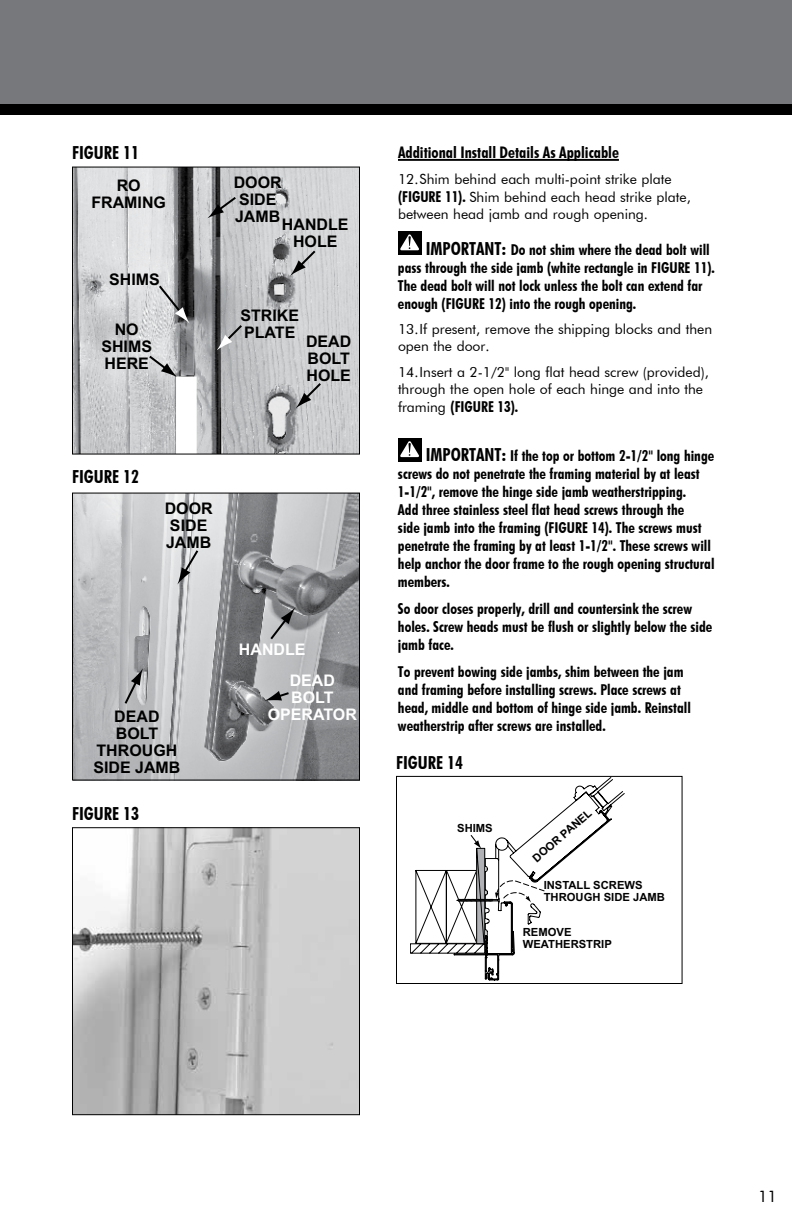
<style>
.page{position:relative;width:792px;height:1224px;background:#fff}
.page>*{position:absolute;margin:0;border:0;box-sizing:border-box;transform-origin:0 0}
.t1{font:700 condensed 18px "Futura BT";color:#000}
.t2{font:700 16px/17px "Arial";color:#000;text-align:center}
.t3{font:700 condensed 16px "Futura BT";color:#000}
.t4{font:700 16px/17px "Arial";color:#fff;text-align:center}
.t5{font:16px "Futura BT";color:#000}
.t6{font:700 condensed 15px/18px "Futura BT";color:#000}
.t7{font:14px/17.4px "Futura BT";color:#000}
.t8{font:700 11.2px/12px "Arial";color:#000}
.s1{font-weight:700;font-stretch:condensed;font-size:15px}
.s2{font-size:18px}
.s3{font-weight:400;font-stretch:normal;font-size:14px}
</style>
<div class="page">
<div style="left:0;top:0;width:792px;height:108px;background:#77787b"></div>
<div style="left:0;top:104px;width:792px;height:11px;background:#000"></div>
<img style="left:74px;top:169px;width:284px;height:284px">
<svg style="left:290px;top:248px;width:28px;height:28px"></svg>
<svg style="left:296px;top:381px;width:27px;height:27px"></svg>
<svg style="left:217px;top:323px;width:27px;height:27px"></svg>
<svg style="left:207px;top:195px;width:31px;height:23px"></svg>
<svg style="left:157px;top:283px;width:33px;height:41px"></svg>
<svg style="left:147px;top:354px;width:50px;height:99px"></svg>
<div style="left:72px;top:167px;width:288px;height:288px;border:1px solid #000"></div>
<img style="left:74px;top:495px;width:284px;height:284px">
<svg style="left:123px;top:668px;width:20px;height:38px"></svg>
<svg style="left:268px;top:608px;width:27px;height:34px"></svg>
<svg style="left:177px;top:548px;width:23px;height:37px"></svg>
<svg style="left:264px;top:691px;width:27px;height:10px"></svg>
<div style="left:72px;top:493px;width:288px;height:288px;border:1px solid #000"></div>
<img style="left:74px;top:829px;width:284px;height:284px">
<div style="left:72px;top:827px;width:288px;height:288px;border:1px solid #000"></div>
<hr style="left:398px;top:159px;width:221px;height:2px;background:#000">
<div style="left:398px;top:231px;width:23px;height:24px;background:#000"></div>
<svg style="left:400px;top:234px;width:19px;height:16px"></svg>
<div style="left:398px;top:438px;width:23px;height:23px;background:#000"></div>
<svg style="left:400px;top:441px;width:19px;height:16px"></svg>
<svg style="left:410px;top:778px;width:215px;height:203px"></svg>
<div style="left:396px;top:776px;width:287px;height:208px;border:1px solid #000"></div>
<p class="t1" style="left:72px;top:141px;width:68px">FIGURE 11</p>
<p class="t2" style="left:91px;top:178px;width:76px">RO<br>FRAMING</p>
<p class="t2" style="left:234px;top:174px;width:49px;text-align:left">DOOR<br>SIDE<br>JAMB</p>
<p class="t2" style="left:282px;top:216px;width:68px">HANDLE<br>HOLE</p>
<p class="t2" style="left:109px;top:272px;width:52px">SHIMS</p>
<p class="t2" style="left:101px;top:322px;width:52px">NO<br>SHIMS<br>HERE</p>
<p class="t2" style="left:240px;top:308px;width:60px;text-align:left">STRIKE<br>PLATE</p>
<p class="t2" style="left:306px;top:333px;width:47px;text-align:justify">DEAD BOLT HOLE</p>
<p class="t1" style="left:72px;top:465px;width:68px">FIGURE 12</p>
<p class="t2" style="left:165px;top:500px;width:49px;text-align:left">DOOR<br>SIDE<br>JAMB</p>
<p class="t2" style="left:93px;top:708px;width:89px">DEAD<br>BOLT<br>THROUGH<br>SIDE JAMB</p>
<p class="t1" style="left:72px;top:802px;width:68px">FIGURE 13</p>
<p class="t4" style="left:239px;top:641px;width:68px">HANDLE</p>
<p class="t4" style="left:268px;top:673px;width:91px">DEAD<br>BOLT<br>OPERATOR</p>
<p class="t3" style="left:398px;top:143px;width:222px">Additional Install Details As Applicable</p>
<p class="t7" style="left:398px;top:170px;width:294px">12.Shim behind each multi-point strike plate <span class="s1">(FIGURE 11).</span> Shim behind each head strike plate, between head jamb and rough opening.</p>
<p class="t1" style="left:426px;top:237px;width:15px">Important</p>
<p class="t6" style="left:398px;top:240px;width:318px;text-indent:104px"><span class="s2">:</span> Do not shim where the dead bolt will pass through the side jamb (white rectangle in FIGURE 11).<br>The dead bolt will not lock unless the bolt can extend far enough (FIGURE 12) into the rough opening.</p>
<p class="t7" style="left:398px;top:321px;width:316px;line-height:16.8px">13.If present, remove the shipping blocks and then open the door.</p>
<p class="t7" style="left:398px;top:364px;width:312px;line-height:16.8px">14.Insert a 2-1/2" long flat head screw (provided), through the open hole of each hinge and into the</p>
<p class="t6" style="left:398px;top:397px;width:122px"><span class="s3">framing</span> (FIGURE 13).</p>
<p class="t6" style="left:398px;top:447px;width:318px;text-indent:28px"><span class="s2">IMPORTANT:</span> If the top or bottom 2-1/2" long hinge screws do not penetrate the framing material by at least 1-1/2", remove the hinge side jamb weatherstripping.<br>Add three stainless steel flat head screws through the<br>side jamb into the framing (FIGURE 14). The screws must penetrate the framing by at least 1-1/2". These screws will help anchor the door frame to the rough opening structural members.</p>
<p class="t6" style="left:398px;top:600px;width:316px">So door closes properly, drill and countersink the screw holes. Screw heads must be flush or slightly below the side jamb face.</p>
<p class="t6" style="left:398px;top:663px;width:295px">To prevent bowing side jambs, shim between the jam and framing before installing screws. Place screws at head, middle and bottom of hinge side jamb. Reinstall weatherstrip after screws are installed.</p>
<p class="t1" style="left:396px;top:751px;width:68px">FIGURE 14</p>
<p class="t8" style="left:457px;top:823px;width:37px">SHIMS</p>
<p class="t8" style="left:530px;top:856px;width:76px;rotate:-41deg">DOOR PANEL</p>
<p class="t8" style="left:544px;top:879px;width:123px">INSTALL SCREWS<br>THROUGH SIDE JAMB</p>
<p class="t8" style="left:523px;top:927px;width:91px">REMOVE<br>WEATHERSTRIP</p>
<p class="t5" style="left:758px;top:1187px;width:20px">11</p>
</div>
